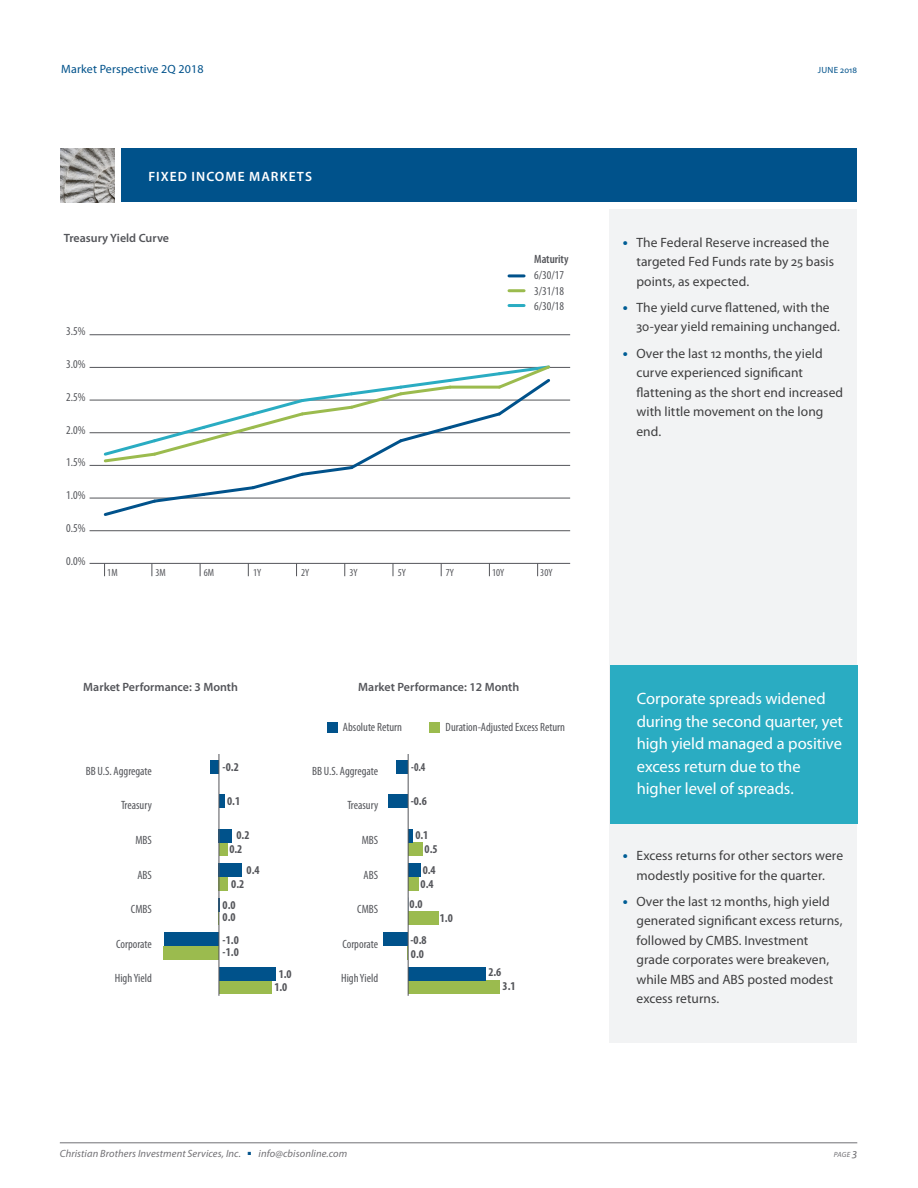
<style>
.page{position:relative;width:918px;height:1188px;background:#fff}
.page>*{position:absolute;margin:0;border:0;box-sizing:border-box;transform-origin:0 0}
.CMR_Sidebar_-_colore{font:16.5px/22.5px "Myriad Pro";letter-spacing:-.005em;color:#fff}
.t1{font:13.5px/19.5px "Myriad Pro";letter-spacing:.005em;color:#3e3e3f}
.CMR_-_topic_headings{font:600 13.5px "Myriad Pro";letter-spacing:.08em;color:#fff}
.t2{font:condensed 12px/15.6px "Myriad Pro";color:#54555a}
.t3{font:700 condensed 12px/14px "Myriad Pro";color:#54555a}
.t4{font:600 12px "Myriad Pro";color:#54555a}
.t5{font:12px "Myriad Pro";letter-spacing:.01em;color:#00528b}
.t6{font:600 condensed 12px "Myriad Pro";color:#54555a}
.t7{font:700 condensed 12px "Myriad Pro";color:#54555a;scale:.88 1}
.t8{font:italic 10.5px "Myriad Pro";letter-spacing:.01em;color:#717074}
.t9{font:condensed 10.5px "Myriad Pro";color:#54555a}
.t10{font:9px "Myriad Pro";letter-spacing:.02em;color:#00528b}
.t11{font:italic 7.5px "Myriad Pro";color:#717074}
.s1{font-weight:700;font-size:15px;color:#005d95}
.s2{color:#00528b}
.s3{font-size:12px}
</style>
<div class="page">
<hr style="left:60px;top:1143px;width:797px;height:1px;background:#717074">
<img style="left:61px;top:148px;width:54px;height:54px">
<div style="left:609px;top:210px;width:248px;height:833px;background:#f2f3f4"></div>
<div style="left:122px;top:148px;width:735px;height:54px;background:#00528b"></div>
<div style="left:408px;top:842px;width:14px;height:14px;background:#9bbb4e"></div>
<div style="left:408px;top:877px;width:10px;height:14px;background:#9bbb4e"></div>
<div style="left:408px;top:911px;width:30px;height:14px;background:#9bbb4e"></div>
<div style="left:408px;top:980px;width:91px;height:14px;background:#9bbb4e"></div>
<div style="left:396px;top:760px;width:12px;height:13px;background:#00528b"></div>
<div style="left:389px;top:794px;width:19px;height:14px;background:#00528b"></div>
<hr style="left:408px;top:829px;width:4px;height:13px;background:#00528b">
<div style="left:408px;top:863px;width:13px;height:14px;background:#00528b"></div>
<div style="left:384px;top:932px;width:24px;height:14px;background:#00528b"></div>
<div style="left:408px;top:967px;width:77px;height:13px;background:#00528b"></div>
<div style="left:219px;top:842px;width:9px;height:14px;background:#9bbb4e"></div>
<div style="left:219px;top:877px;width:9px;height:14px;background:#9bbb4e"></div>
<div style="left:163px;top:946px;width:56px;height:14px;background:#9bbb4e"></div>
<div style="left:219px;top:980px;width:52px;height:14px;background:#9bbb4e"></div>
<div style="left:210px;top:760px;width:9px;height:13px;background:#00528b"></div>
<div style="left:219px;top:794px;width:5px;height:14px;background:#00528b"></div>
<div style="left:219px;top:829px;width:13px;height:13px;background:#00528b"></div>
<div style="left:219px;top:863px;width:23px;height:14px;background:#00528b"></div>
<svg style="left:218px;top:898px;width:1px;height:27px"></svg>
<div style="left:165px;top:932px;width:54px;height:14px;background:#00528b"></div>
<div style="left:219px;top:967px;width:57px;height:13px;background:#00528b"></div>
<hr style="left:90px;top:334px;width:480px;height:1px;background:#54555a">
<hr style="left:90px;top:367px;width:480px;height:1px;background:#54555a">
<hr style="left:90px;top:400px;width:480px;height:1px;background:#54555a">
<hr style="left:90px;top:432px;width:480px;height:1px;background:#54555a">
<hr style="left:90px;top:465px;width:480px;height:1px;background:#54555a">
<hr style="left:90px;top:498px;width:480px;height:1px;background:#54555a">
<hr style="left:90px;top:530px;width:480px;height:1px;background:#54555a">
<hr style="left:90px;top:563px;width:480px;height:1px;background:#54555a">
<svg style="left:104px;top:564px;width:1px;height:12px"></svg>
<svg style="left:152px;top:563px;width:1px;height:13px"></svg>
<svg style="left:200px;top:563px;width:1px;height:13px"></svg>
<svg style="left:248px;top:564px;width:1px;height:12px"></svg>
<svg style="left:296px;top:564px;width:1px;height:12px"></svg>
<svg style="left:345px;top:563px;width:1px;height:13px"></svg>
<svg style="left:393px;top:563px;width:1px;height:13px"></svg>
<svg style="left:441px;top:564px;width:1px;height:12px"></svg>
<svg style="left:489px;top:564px;width:1px;height:12px"></svg>
<svg style="left:537px;top:564px;width:1px;height:12px"></svg>
<hr style="left:408px;top:754px;width:1px;height:242px;background:#54555a">
<hr style="left:219px;top:754px;width:1px;height:242px;background:#54555a">
<div style="left:429px;top:722px;width:11px;height:11px;background:#9bbb4e"></div>
<div style="left:327px;top:722px;width:10px;height:11px;background:#00528b"></div>
<svg style="left:102px;top:365px;width:451px;height:151px"></svg>
<hr style="left:509px;top:274px;width:15px;height:3px;background:#00528b">
<hr style="left:509px;top:304px;width:15px;height:3px;background:#2aacc2">
<hr style="left:509px;top:289px;width:15px;height:3px;background:#9bbb4e">
<div style="left:610px;top:665px;width:247px;height:159px;background:#2aacc2"></div>
<p class="t5" style="left:61px;top:63px;width:144px">Market Perspective 2Q 2018</p>
<p class="t10" style="left:818px;top:65px;width:41px">JUNE 2018</p>
<p class="CMR_-_topic_headings" style="left:149px;top:169px;width:165px">FIXED INCOME MARKETS</p>
<p class="t4" style="left:64px;top:232px;width:107px">Treasury Yield Curve</p>
<p class="t2" style="left:66px;top:324px;width:21px">3.5%</p>
<p class="t2" style="left:66px;top:357px;width:21px">3.0%</p>
<p class="t2" style="left:66px;top:389px;width:21px">2.5%</p>
<p class="t2" style="left:66px;top:422px;width:21px">2.0%</p>
<p class="t2" style="left:66px;top:455px;width:21px">1.5%</p>
<p class="t2" style="left:66px;top:488px;width:21px">1.0%</p>
<p class="t2" style="left:66px;top:520px;width:21px">0.5%</p>
<p class="t2" style="left:66px;top:553px;width:21px">0.0%</p>
<p class="t6" style="left:534px;top:253px;width:36px">Maturity</p>
<p class="t2" style="left:534px;top:283px;width:31px">3/31/18<br>6/30/18</p>
<p class="t2" style="left:534px;top:268px;width:31px">6/30/17</p>
<p class="t9" style="left:107px;top:566px;width:12px">1M</p>
<p class="t9" style="left:156px;top:566px;width:12px">3M</p>
<p class="t9" style="left:204px;top:566px;width:12px">6M</p>
<p class="t9" style="left:253px;top:566px;width:10px">1Y</p>
<p class="t9" style="left:301px;top:566px;width:10px">2Y</p>
<p class="t9" style="left:349px;top:566px;width:10px">3Y</p>
<p class="t9" style="left:398px;top:566px;width:10px">5Y</p>
<p class="t9" style="left:446px;top:566px;width:10px">7Y</p>
<p class="t9" style="left:492px;top:566px;width:14px">10Y</p>
<p class="t9" style="left:540px;top:566px;width:14px">30Y</p>
<p class="t4" style="left:83px;top:680px;width:156px">Market Performance: 3 Month</p>
<p class="t4" style="left:358px;top:680px;width:163px">Market Performance: 12 Month</p>
<p class="t2" style="left:343px;top:720px;width:61px">Absolute Return</p>
<p class="t2" style="left:446px;top:720px;width:121px">Duration-Adjusted Excess Return</p>
<p class="t2" style="left:86px;top:763px;width:68px">BB U.S. Aggregate</p>
<p class="t3" style="left:223px;top:760px;width:18px">-0.2</p>
<p class="t2" style="left:312px;top:763px;width:68px">BB U.S. Aggregate</p>
<p class="t7" style="left:411px;top:760px;width:18px">-0.4</p>
<p class="t2" style="left:121px;top:798px;width:32px">Treasury</p>
<p class="t2" style="left:135px;top:832px;width:18px">MBS</p>
<p class="t2" style="left:137px;top:867px;width:16px">ABS</p>
<p class="t3" style="left:227px;top:794px;width:15px">0.1</p>
<p class="t3" style="left:229px;top:829px;width:22px;text-align:center">0.2<br>0.2</p>
<p class="t3" style="left:231px;top:877px;width:15px">0.2</p>
<p class="t3" style="left:247px;top:863px;width:15px">0.4</p>
<p class="t2" style="left:347px;top:798px;width:32px">Treasury</p>
<p class="t2" style="left:362px;top:832px;width:18px">MBS</p>
<p class="t2" style="left:364px;top:867px;width:16px">ABS</p>
<p class="t3" style="left:411px;top:794px;width:18px">-0.6</p>
<p class="t3" style="left:425px;top:829px;width:15px;line-height:13.5px;text-indent:-9px">0.1<br>0.5</p>
<p class="t3" style="left:421px;top:877px;width:15px">0.4</p>
<p class="t3" style="left:423px;top:863px;width:15px">0.4</p>
<p class="t2" style="left:131px;top:902px;width:22px">CMBS</p>
<p class="t2" style="left:116px;top:936px;width:37px">Corporate</p>
<p class="t3" style="left:223px;top:899px;width:15px;line-height:11.7px">0.0<br>0.0</p>
<p class="t3" style="left:223px;top:933px;width:18px;line-height:12.8px">-1.0 -1.0</p>
<p class="t2" style="left:357px;top:902px;width:22px">CMBS</p>
<p class="t2" style="left:342px;top:936px;width:37px">Corporate</p>
<p class="t3" style="left:410px;top:897px;width:15px">0.0</p>
<p class="t3" style="left:410px;top:933px;width:18px">-0.8<br>0.0</p>
<p class="t3" style="left:440px;top:912px;width:15px">1.0</p>
<p class="t2" style="left:115px;top:971px;width:39px">High Yield</p>
<p class="t3" style="left:274px;top:968px;width:19px;line-height:12.5px;text-align:center">1.0<br>1.0</p>
<p class="t2" style="left:341px;top:971px;width:39px">High Yield</p>
<p class="t3" style="left:488px;top:966px;width:15px">2.6</p>
<p class="t3" style="left:503px;top:980px;width:15px">3.1</p>
<p class="t1" style="left:636px;top:233px;width:199px;text-indent:-14px"><span class="s1">•</span> The Federal Reserve increased the targeted Fed Funds rate by 25 basis points, as expected.</p>
<p class="t1" style="left:636px;top:298px;width:205px;text-indent:-14px"><span class="s1">•</span> The yield curve flattened, with the<br>30-year yield remaining unchanged.</p>
<p class="t1" style="left:636px;top:344px;width:208px;text-indent:-14px"><span class="s1">•</span> Over the last 12 months, the yield curve experienced significant flattening as the short end increased with little movement on the long end.</p>
<p class="CMR_Sidebar_-_colore" style="left:637px;top:688px;width:208px">Corporate spreads widened during the second quarter, yet high yield managed a positive excess return due to the higher level of spreads.</p>
<p class="t1" style="left:623px;top:846px;width:222px;text-align:center"><span class="s1">•</span> Excess returns for other sectors were modestly positive for the quarter.</p>
<p class="t1" style="left:636px;top:892px;width:208px;text-indent:-14px"><span class="s1">•</span> Over the last 12 months, high yield generated significant excess returns, followed by CMBS. Investment grade corporates were breakeven, while MBS and ABS posted modest excess returns.</p>
<p class="t8" style="left:60px;top:1147px;width:183px">Christian Brothers Investment Services, Inc.</p>
<p class="t8" style="left:248px;top:1147px;width:101px"><span class="s2">■</span> info@cbisonline.com</p>
<p class="t11" style="left:834px;top:1150px;width:25px">PAGE <span class="s3">3</span></p>
</div>
